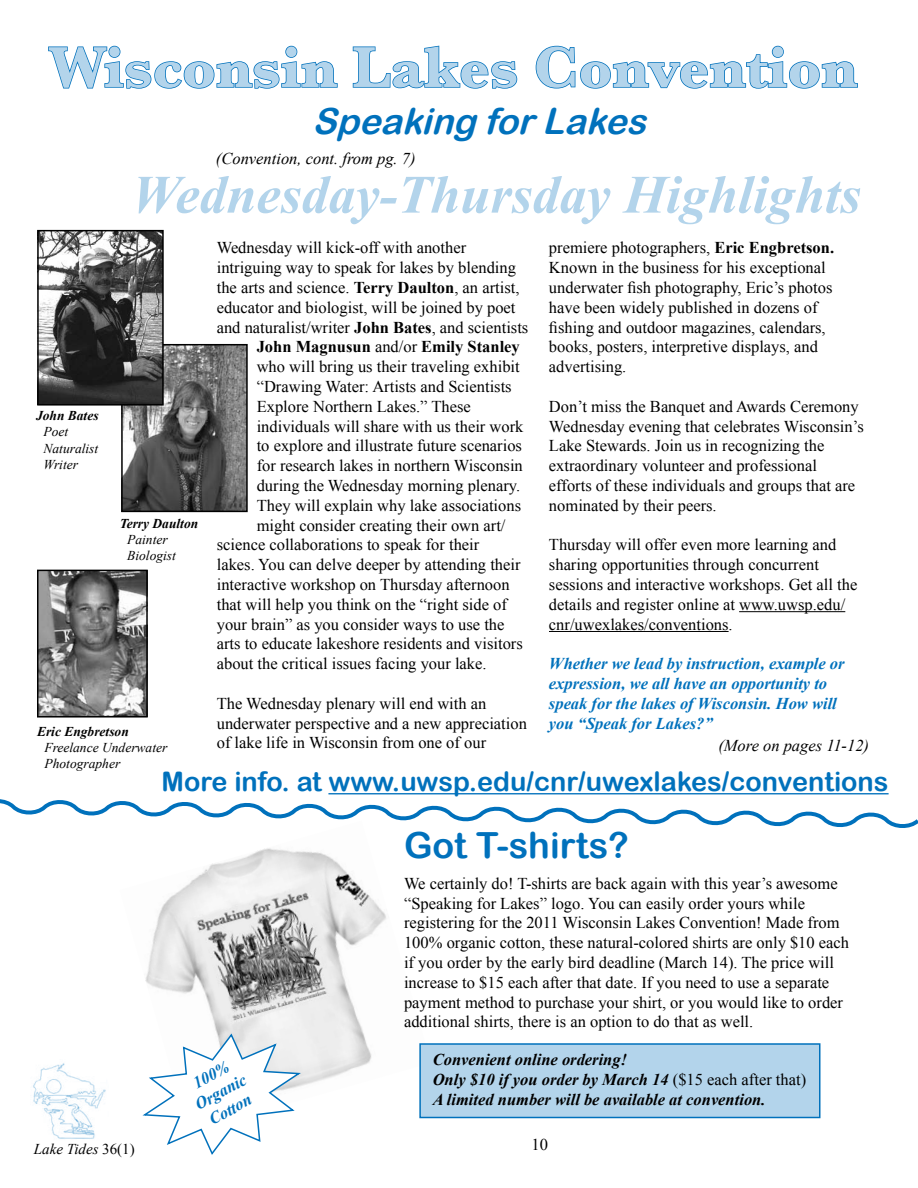
<style>
.page{position:relative;width:918px;height:1188px;background:#fff}
.page>*{position:absolute;margin:0;border:0;box-sizing:border-box;transform-origin:0 0}
.t1{font:700 60px "Baskerville";color:#b3d4eb}
.t2{font:italic 700 54px "Times New Roman";color:#b3d4eb}
.t3{font:italic 36px "Arial Rounded MT Bold";color:#0071bc}
.t4{font:36px "Arial Rounded MT Bold";color:#0071bc}
.t5{font:27px "Arial Rounded MT Bold";color:#0071bc}
.t6{font:16.5px/19.8px "Times New Roman";color:#000}
.t7{font:italic 700 16.5px/19.8px "Times New Roman";color:#0071bc}
.t8{font:italic 700 16.5px/19.8px "Times New Roman";color:#000}
.t9{font:italic 16.5px "Times New Roman";color:#000}
.t10{font:700 16.5px "Times New Roman";color:#000}
.t11{font:italic 15px "Times New Roman";color:#000}
.t12{font:italic 13.5px/16.2px "Times New Roman";color:#000}
.t13{font:italic 700 13.5px "Times New Roman";color:#000}
.s1{font-weight:700}
.s2{font-weight:400}
.s3{font-style:normal}
.s4{font-weight:400;font-style:normal}
</style>
<div class="page">
<img style="left:33px;top:1063px;width:73px;height:76px">
<hr style="left:739px;top:611px;width:106px;height:1px;background:#000">
<hr style="left:549px;top:631px;width:180px;height:1px;background:#000">
<img style="left:124px;top:347px;width:121px;height:162px">
<div style="left:121px;top:344px;width:127px;height:168px;border:2px solid #000"></div>
<img style="left:40px;top:233px;width:121px;height:170px">
<div style="left:37px;top:230px;width:127px;height:176px;border:2px solid #000"></div>
<img style="left:145px;top:848px;width:286px;height:271px">
<svg style="left:142px;top:1033px;width:161px;height:122px"></svg>
<div style="left:419px;top:1043px;width:401px;height:75px;background:#b3d4eb;border:2px solid #0071bc"></div>
<svg style="left:48px;top:45px;width:290px;height:44px"></svg>
<svg style="left:352px;top:45px;width:166px;height:44px"></svg>
<svg style="left:535px;top:45px;width:323px;height:44px"></svg>
<svg style="left:0;top:794px;width:918px;height:34px"></svg>
<img style="left:40px;top:573px;width:105px;height:142px">
<div style="left:37px;top:570px;width:111px;height:148px;border:2px solid #000"></div>
<hr style="left:328px;top:793px;width:561px;height:1px;background:#0071bc">
<h1 class="t1" style="left:50px;top:32px;width:810px">Wisconsin Lakes Convention</h1>
<h3 class="t3" style="left:312px;top:100px;width:346px">Speaking forLakes</h3>
<h2 class="t2" style="left:132px;top:157px;width:731px">Wednesday-Thursday Highlights</h2>
<p class="t9" style="left:216px;top:147px;width:201px">(Convention, cont. from pg. 7)</p>
<p class="t6" style="left:217px;top:238px;width:251px">Wednesday will kick-off with another</p>
<p class="t6" style="left:217px;top:257px;width:301px">intriguing way to speak for lakes by blending</p>
<p class="t6" style="left:217px;top:277px;width:304px">the arts and science. <span class="s1">Terry Daulton</span>, an artist,</p>
<p class="t6" style="left:217px;top:297px;width:300px">educator and biologist, will be joined by poet</p>
<p class="t6" style="left:217px;top:317px;width:313px">and naturalist/writer <span class="s1">John Bates</span>, and scientists</p>
<p class="t10" style="left:257px;top:335px;width:265px">John Magnusun <span class="s2">and/or</span> Emily Stanley</p>
<p class="t6" style="left:257px;top:356px;width:265px">who will bring us their traveling exhibit</p>
<p class="t6" style="left:257px;top:376px;width:257px">“Drawing Water: Artists and Scientists</p>
<p class="t6" style="left:257px;top:396px;width:216px">Explore Northern Lakes.” These</p>
<p class="t6" style="left:257px;top:416px;width:268px">individuals will share with us their work</p>
<p class="t6" style="left:257px;top:436px;width:267px">to explore and illustrate future scenarios</p>
<p class="t6" style="left:257px;top:455px;width:268px">for research lakes in northern Wisconsin</p>
<p class="t6" style="left:257px;top:475px;width:265px">during the Wednesday morning plenary.</p>
<p class="t6" style="left:257px;top:495px;width:266px">They will explain why lake associations</p>
<p class="t6" style="left:257px;top:515px;width:250px">might consider creating their own art/</p>
<p class="t6" style="left:217px;top:535px;width:264px">science collaborations to speak for their</p>
<p class="t6" style="left:217px;top:554px;width:305px">lakes. You can delve deeper by attending their</p>
<p class="t6" style="left:217px;top:574px;width:294px">interactive workshop on Thursday afternoon</p>
<p class="t6" style="left:217px;top:594px;width:292px">that will help you think on the “right side of</p>
<p class="t6" style="left:217px;top:614px;width:289px">your brain” as you consider ways to use the</p>
<p class="t6" style="left:217px;top:634px;width:308px">arts to educate lakeshore residents and visitors</p>
<p class="t6" style="left:217px;top:653px;width:271px">about the critical issues facing your lake.</p>
<p class="t6" style="left:217px;top:693px;width:312px">The Wednesday plenary will end with an underwater perspective and a new appreciation of lake life in Wisconsin from one of our</p>
<p class="t6" style="left:549px;top:238px;width:287px">premiere photographers, <span class="s1">Eric Engbretson.<br></span>Known in the business for his exceptional underwater fish photography, Eric’s photos have been widely published in dozens of fishing and outdoor magazines, calendars, books, posters, interpretive displays, and advertising.</p>
<p class="t6" style="left:549px;top:396px;width:316px">Don’t miss the Banquet and Awards Ceremony Wednesday evening that celebrates Wisconsin’s Lake Stewards. Join us in recognizing the extraordinary volunteer and professional efforts of these individuals and groups that are nominated by their peers.</p>
<p class="t6" style="left:549px;top:535px;width:310px">Thursday will offer even more learning and sharing opportunities through concurrent sessions and interactive workshops. Get all the details and register online at www.uwsp.edu/ cnr/uwexlakes/conventions.</p>
<p class="t7" style="left:549px;top:653px;width:297px">Whether we lead by instruction, example or expression, we all have an opportunity to speak for the lakes of Wisconsin. How will you “Speak for Lakes?”</p>
<p class="t13" style="left:36px;top:406px;width:64px">John Bates</p>
<p class="t12" style="left:44px;top:423px;width:56px">Poet<br>Naturalist<br>Writer</p>
<p class="t13" style="left:120px;top:514px;width:80px">Terry Daulton</p>
<p class="t12" style="left:127px;top:531px;width:50px">Painter<br>Biologist</p>
<p class="t13" style="left:37px;top:722px;width:93px">Eric Engbretson</p>
<p class="t12" style="left:45px;top:739px;width:124px">Freelance Underwater<br>Photographer</p>
<p class="t9" style="left:718px;top:734px;width:152px">(More on pages 11-12)</p>
<h3 class="t5" style="left:162px;top:766px;width:728px">More info. at www.uwsp.edu/cnr/uwexlakes/conventions</h3>
<h3 class="t4" style="left:404px;top:824px;width:226px">Got T-shirts?</h3>
<p class="t6" style="left:404px;top:873px;width:447px">We certainly do! T-shirts are back again with this year’s awesome “Speaking for Lakes” logo. You can easily order yours while registering for the 2011 Wisconsin Lakes Convention! Made from 100% organic cotton, these natural-colored shirts are only $10 each if you order by the early bird deadline (March 14). The price will increase to $15 each after that date. If you need to use a separate payment method to purchase your shirt, or you would like to order additional shirts, there is an option to do that as well.</p>
<p class="t11" style="left:34px;top:1139px;width:102px">Lake Tides <span class="s3">36(1)</span></p>
<p class="t7" style="left:182px;top:1079px;width:57px;text-align:center;rotate:-29deg">100%<br>Organic<br>Cotton</p>
<p class="t8" style="left:433px;top:1049px;width:375px">Convenient online ordering!<br>Only $10 if you order by March 14 <span class="s4">($15 each after that)<br></span>A limited number will be available at convention.</p>
<p class="t6" style="left:532px;top:1134px;width:18px">10</p>
</div>
